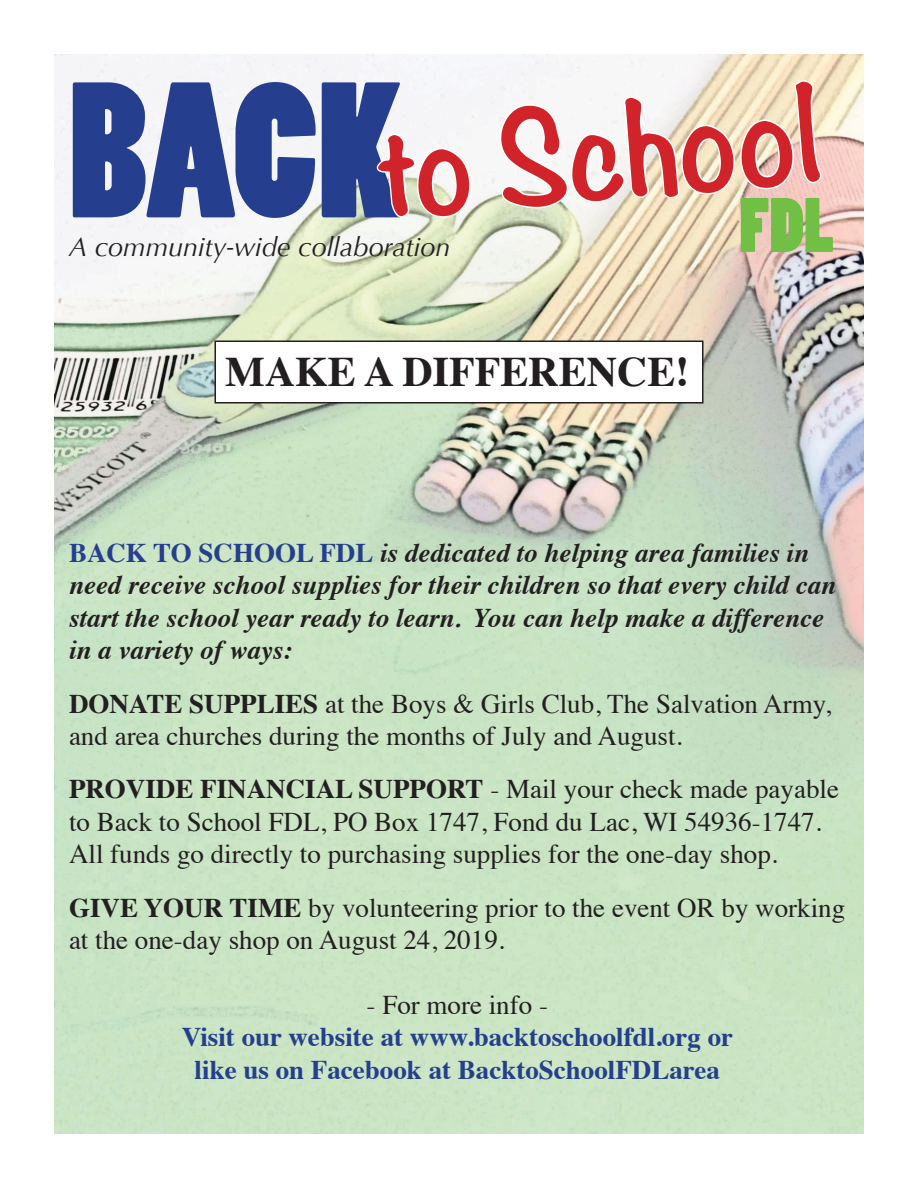
<style>
.page{position:relative;width:918px;height:1188px;background:#fff}
.page>*{position:absolute;margin:0;border:0;box-sizing:border-box;transform-origin:0 0}
.t1{font:180px "Poplar Std";color:#253f8e}
.t2{font:700 114px "Noteworthy";color:#d1232a}
.t3{font:72px "Poplar Std";color:#71bf44}
.t4{font:700 42px "Times";color:#231f20}
.t5{font:27px/32.4px "Times";color:#231f20}
.t6{font:italic 700 27px/32.4px "Times";color:#231f20}
.t7{font:700 27px/32.4px "Times";color:#253f8e;text-align:center}
.t8{font:italic 27px "Optima";color:#231f20}
.s1{font-style:normal;color:#253f8e}
.s2{font-weight:700}
</style>
<div class="page">
<img style="left:54px;top:54px;width:810px;height:1080px">
<svg style="left:375px;top:131px;width:97px;height:88px"></svg>
<svg style="left:499px;top:54px;width:325px;height:156px"></svg>
<div style="left:215px;top:341px;width:488px;height:62px;background:#fff"></div>
<div style="left:214px;top:340px;width:490px;height:64px;border:2px solid #231f20"></div>
<h2 class="t2" style="left:367px;top:71px;width:447px;rotate:-5deg">to School</h2>
<p class="t8" style="left:69px;top:231px;width:383px">A community-wide collaboration</p>
<h1 class="t1" style="left:69px;top:52px;width:333px">BACK</h1>
<h3 class="t3" style="left:739px;top:186px;width:96px">FDL</h3>
<h3 class="t4" style="left:225px;top:331px;width:466px">MAKE A DIFFERENCE!</h3>
<p class="t6" style="left:69px;top:534px;width:769px"><span class="s1">BACK TO SCHOOL FDL</span> is dedicated to helping area families in need receive school supplies for their children so that every child can start the school year ready to learn. You can help make a difference in a variety of ways:</p>
<p class="t5" style="left:69px;top:685px;width:764px"><span class="s2">DONATE SUPPLIES</span> at the Boys &amp; Girls Club, The Salvation Army, and area churches during the months of July and August.</p>
<p class="t5" style="left:69px;top:771px;width:772px"><span class="s2">PROVIDE FINANCIAL SUPPORT</span> - Mail your check made payable to Back to School FDL, PO Box 1747, Fond du Lac, WI 54936-1747.<br>All funds go directly to purchasing supplies for the one-day shop.</p>
<p class="t5" style="left:69px;top:889px;width:778px"><span class="s2">GIVE YOUR TIME</span> by volunteering prior to the event OR by working at the one-day shop on August 24, 2019.</p>
<p class="t5" style="left:367px;top:986px;width:183px">- For more info -</p>
<p class="t7" style="left:182px;top:1018px;width:553px">Visit our website at www.backtoschoolfdl.org or like us on Facebook at BacktoSchoolFDLarea</p>
</div>
